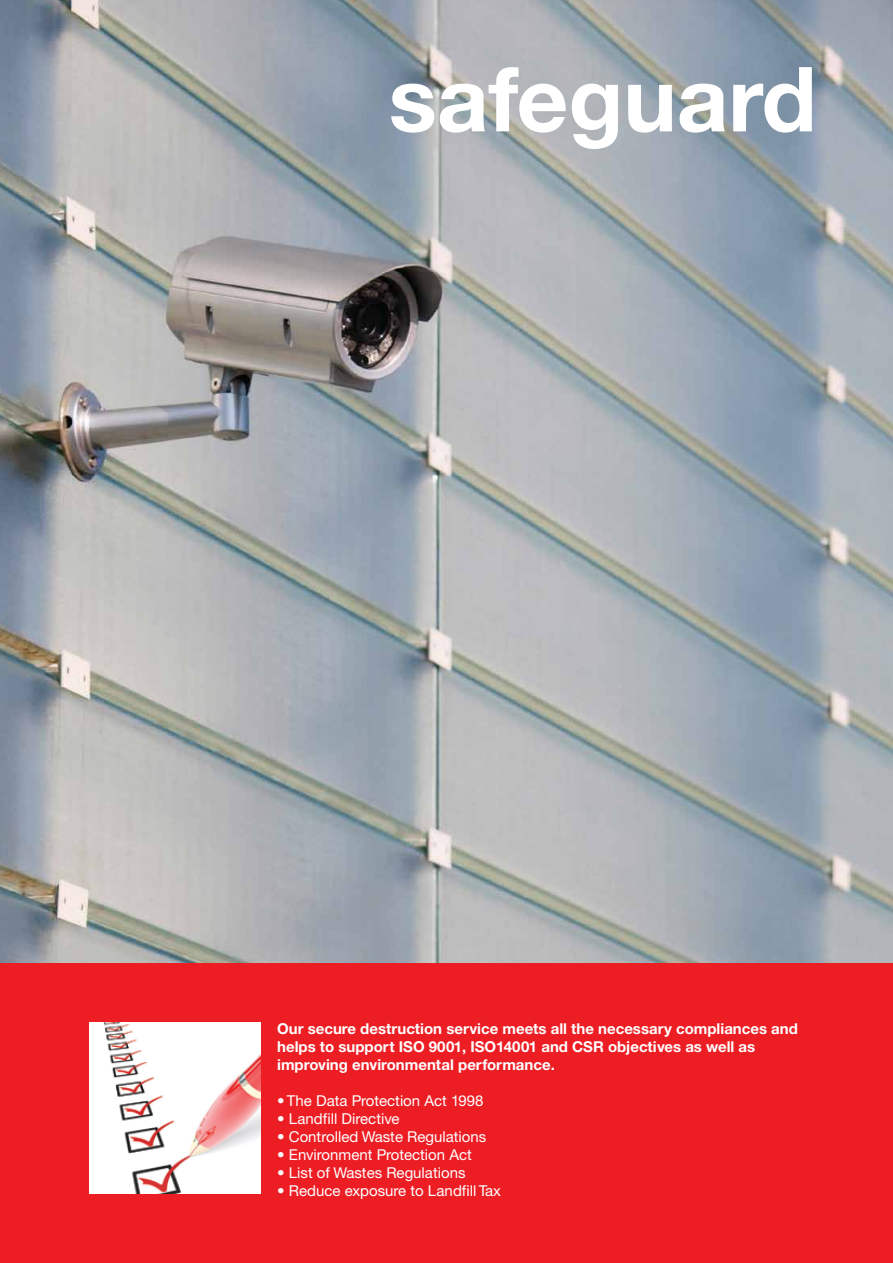
<style>
.page{position:relative;width:893px;height:1263px;background:#fff}
.page>*{position:absolute;margin:0;border:0;box-sizing:border-box;transform-origin:0 0}
.t1{font:700 90px "Helvetica Neue CE";color:#fff}
.t2{font:700 15px/18px "Helvetica Neue CE";color:#fff}
.t3{font:15px "Helvetica Neue CE";color:#fff}
</style>
<div class="page">
<div style="left:0;top:961px;width:893px;height:302px;background:#ed1d24"></div>
<img style="left:0;top:0;width:893px;height:962px">
<img style="left:90px;top:1022px;width:171px;height:171px">
<h1 class="t1" style="left:389px;top:44px;width:429px">safeguard</h1>
<p class="t2" style="left:277px;top:1020px;width:522px">Our secure destruction service meets all the necessary compliances and helps to support ISO 9001, ISO14001 and CSR objectives as well as improving environmental performance.</p>
<p class="t3" style="left:277px;top:1092px;width:208px">• The Data Protection Act 1998</p>
<p class="t3" style="left:277px;top:1110px;width:124px">• Landfill Directive</p>
<p class="t3" style="left:277px;top:1128px;width:211px">• Controlled Waste Regulations</p>
<p class="t3" style="left:277px;top:1146px;width:196px">• Environment Protection Act</p>
<p class="t3" style="left:277px;top:1164px;width:190px">• List of Wastes Regulations</p>
<p class="t3" style="left:277px;top:1182px;width:225px">• Reduce exposure to Landfill Tax</p>
</div>
